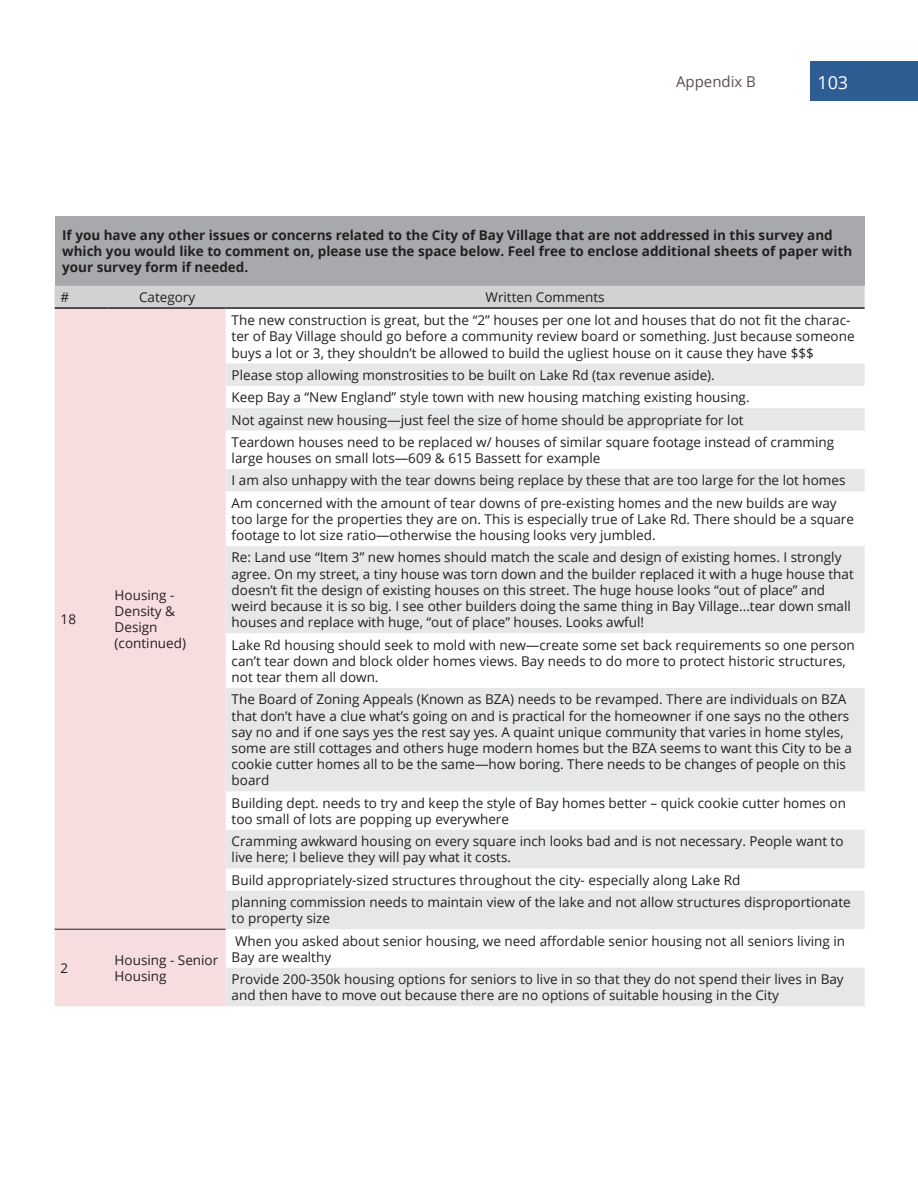
<style>
.page{position:relative;width:918px;height:1188px;background:#fff}
.page>*{position:absolute;margin:0;border:0;box-sizing:border-box;transform-origin:0 0}
.t1{font:18px "Open Sans";color:#fff}
.t2{font:15px "Open Sans";color:#59504e}
.t3{font:13.5px/16.2px "Open Sans";color:#231f20}
.t4{font:700 13.5px/16.2px "Open Sans";color:#231f20}
</style>
<div class="page">
<div style="left:811px;top:61px;width:107px;height:40px;background:#2e5d94"></div>
<div style="left:55px;top:216px;width:810px;height:70px;background:#a8a9ad"></div>
<div style="left:55px;top:286px;width:810px;height:21px;background:#d1d2d4"></div>
<div style="left:55px;top:309px;width:171px;height:697px;background:#f7dddd"></div>
<svg style="left:226px;top:364px;width:639px;height:642px;fill:#e6e7e9"></svg>
<hr style="left:55px;top:929px;width:54px;height:1px;background:#231f20">
<hr style="left:109px;top:929px;width:117px;height:1px;background:#231f20">
<hr style="left:55px;top:307px;width:54px;height:2px;background:#231f20">
<hr style="left:109px;top:307px;width:117px;height:2px;background:#231f20">
<hr style="left:226px;top:307px;width:639px;height:2px;background:#231f20">
<p class="t2" style="left:676px;top:71px;width:81px">Appendix B</p>
<h1 class="t1" style="left:817px;top:71px;width:32px">103</h1>
<p class="t4" style="left:62px;top:226px;width:792px">If you have any other issues or concerns related to the City of Bay Village that are not addressed in this survey and which you would like to comment on, please use the space below. Feel free to enclose additional sheets of paper with your survey form if needed.</p>
<p class="t3" style="left:61px;top:289px;width:10px">#</p>
<p class="t3" style="left:139px;top:289px;width:58px">Category</p>
<p class="t3" style="left:486px;top:289px;width:121px">Written Comments</p>
<p class="t3" style="left:61px;top:611px;width:17px">18</p>
<p class="t3" style="left:115px;top:587px;width:73px">Housing -<br>Density &amp;<br>Design (continued)</p>
<p class="t3" style="left:61px;top:960px;width:9px">2</p>
<p class="t3" style="left:115px;top:951px;width:105px">Housing - Senior<br>Housing</p>
<p class="t3" style="left:232px;top:312px;width:624px">The new construction is great, but the “2” houses per one lot and houses that do not fit the charac&shy;ter of Bay Village should go before a community review board or something. Just because someone buys a lot or 3, they shouldn’t be allowed to build the ugliest house on it cause they have $$$</p>
<p class="t3" style="left:232px;top:363px;width:604px;line-height:22.4px">Please stop allowing monstrosities to be built on Lake Rd (tax revenue aside).<br>Keep Bay a “New England” style town with new housing matching existing housing.<br>Not against new housing—just feel the size of home should be appropriate for lot<br>Teardown houses need to be replaced w/ houses of similar square footage instead of cramming</p>
<p class="t3" style="left:232px;top:447px;width:615px;line-height:22.4px">large houses on small lots—609 &amp; 615 Bassett for example<br>I am also unhappy with the tear downs being replace by these that are too large for the lot homes<br>Am concerned with the amount of tear downs of pre-existing homes and the new builds are way</p>
<p class="t3" style="left:232px;top:511px;width:624px">too large for the properties they are on. This is especially true of Lake Rd. There should be a square footage to lot size ratio—otherwise the housing looks very jumbled.</p>
<p class="t3" style="left:232px;top:549px;width:624px">Re: Land use “Item 3” new homes should match the scale and design of existing homes. I strongly agree. On my street, a tiny house was torn down and the builder replaced it with a huge house that doesn’t fit the design of existing houses on this street. The huge house looks “out of place” and weird because it is so big. I see other builders doing the same thing in Bay Village...tear down small houses and replace with huge, “out of place” houses. Looks awful!</p>
<p class="t3" style="left:232px;top:636px;width:625px">Lake Rd housing should seek to mold with new—create some set back requirements so one person can’t tear down and block older homes views. Bay needs to do more to protect historic structures, not tear them all down.</p>
<p class="t3" style="left:232px;top:691px;width:622px">The Board of Zoning Appeals (Known as BZA) needs to be revamped. There are individuals on BZA that don’t have a clue what’s going on and is practical for the homeowner if one says no the others say no and if one says yes the rest say yes. A quaint unique community that varies in home styles, some are still cottages and others huge modern homes but the BZA seems to want this City to be a cookie cutter homes all to be the same—how boring. There needs to be changes of people on this board</p>
<p class="t3" style="left:232px;top:794px;width:616px">Building dept. needs to try and keep the style of Bay homes better – quick cookie cutter homes on too small of lots are popping up everywhere</p>
<p class="t3" style="left:232px;top:833px;width:613px">Cramming awkward housing on every square inch looks bad and is not necessary. People want to live here; I believe they will pay what it costs.</p>
<p class="t3" style="left:232px;top:868px;width:621px;line-height:22.4px">Build appropriately-sized structures throughout the city- especially along Lake Rd<br>planning commission needs to maintain view of the lake and not allow structures disproportionate</p>
<p class="t3" style="left:232px;top:910px;width:100px">to property size</p>
<p class="t3" style="left:232px;top:932px;width:615px">When you asked about senior housing, we need affordable senior housing not all seniors living in<br>Bay are wealthy</p>
<p class="t3" style="left:232px;top:971px;width:614px">Provide 200-350k housing options for seniors to live in so that they do not spend their lives in Bay and then have to move out because there are no options of suitable housing in the City</p>
</div>
